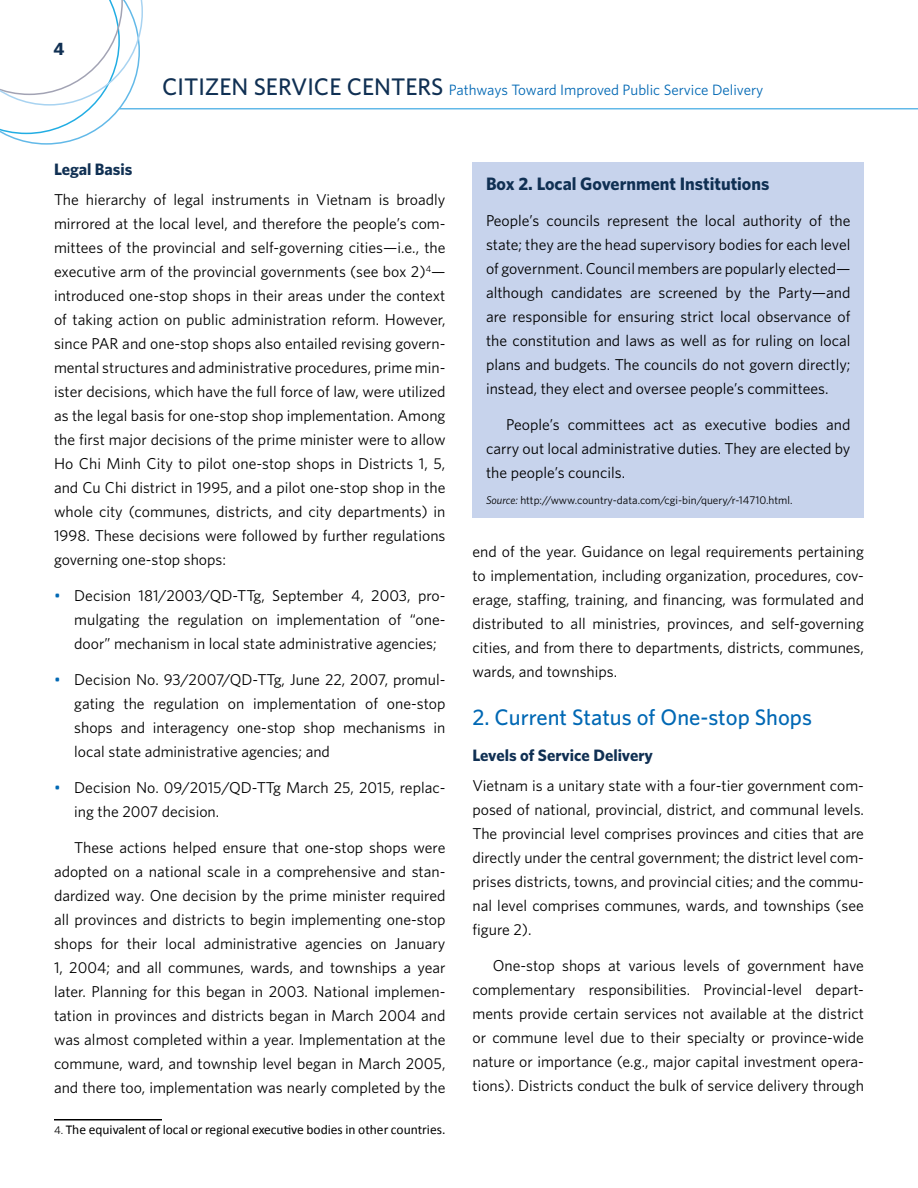
<style>
.page{position:relative;width:918px;height:1188px;background:#fff}
.page>*{position:absolute;margin:0;border:0;box-sizing:border-box;transform-origin:0 0}
.t1{font:500 22.5px "Whitney HTF";color:#0068b4}
.t2{font:700 18px "Whitney HTF";color:#103053}
.t3{font:700 16.5px "Whitney HTF";color:#103053}
.t4{font:15.75px/24px "Whitney HTF";color:#000;text-align:justify}
.t5{font:15px "Whitney HTF";color:#0068b4}
.t6{font:13.5px "Calibri";color:#000}
.t7{font:11.25px "Whitney HTF";color:#000}
.s1{font-weight:500;font-size:24px;color:#103053}
.s2{color:#0068b4}
.s3{font-family:"Whitney HTF";font-size:11.25px}
.s4{font-style:italic}
</style>
<div class="page">
<svg style="left:0;top:0;width:143px;height:145px"></svg>
<hr style="left:119px;top:108px;width:799px;height:2px;background:#62b9e8">
<hr style="left:54px;top:1119px;width:108px;height:1px;background:#000">
<div style="left:472px;top:162px;width:392px;height:356px;background:#c7d3ec"></div>
<p class="t2" style="left:54px;top:38px;width:12px">4</p>
<p class="t5" style="left:162px;top:81px;width:603px"><span class="s1">Citizen Service Centers</span> Pathways Toward Improved Public Service Delivery</p>
<p class="t3" style="left:54px;top:159px;width:80px">Legal Basis</p>
<p class="t4" style="left:54px;top:187px;width:393px">The hierarchy of legal instruments in Vietnam is broadly mirrored at the local level, and therefore the people’s com&shy;mittees of the provincial and self-governing cities—i.e., the executive arm of the provincial governments (see box 2)<sup>4</sup>— introduced one-stop shops in their areas under the context of taking action on public administration reform. However, since PAR and one-stop shops also entailed revising govern&shy;mental structures and administrative procedures, prime min&shy;ister decisions, which have the full force of law, were utilized as the legal basis for one-stop shop implementation. Among the first major decisions of the prime minister were to allow Ho Chi Minh City to pilot one-stop shops in Districts 1, 5, and Cu Chi district in 1995, and a pilot one-stop shop in the whole city (communes, districts, and city departments) in 1998. These decisions were followed by further regulations governing one-stop shops:</p>
<p class="t4" style="left:74px;top:583px;width:373px;text-indent:-20px"><span class="s2">•</span> Decision 181/2003/QD-TTg, September 4, 2003, pro&shy;mulgating the regulation on implementation of “one&shy;door” mechanism in local state administrative agencies;</p>
<p class="t4" style="left:74px;top:667px;width:373px;text-indent:-20px"><span class="s2">•</span> Decision No. 93/2007/QD-TTg, June 22, 2007, promul&shy;gating the regulation on implementation of one-stop shops and interagency one-stop shop mechanisms in local state administrative agencies; and</p>
<p class="t4" style="left:74px;top:775px;width:373px;text-indent:-20px"><span class="s2">•</span> Decision No. 09/2015/QD-TTg March 25, 2015, replac&shy;ing the 2007 decision.</p>
<p class="t4" style="left:54px;top:835px;width:393px;text-indent:20px">These actions helped ensure that one-stop shops were adopted on a national scale in a comprehensive and stan&shy;dardized way. One decision by the prime minister required all provinces and districts to begin implementing one-stop shops for their local administrative agencies on January 1, 2004; and all communes, wards, and townships a year later. Planning for this began in 2003. National implemen&shy;tation in provinces and districts began in March 2004 and was almost completed within a year. Implementation at the commune, ward, and township level began in March 2005, and there too, implementation was nearly completed by the</p>
<p class="t6" style="left:54px;top:1121px;width:393px"><span class="s3">4.</span> The equivalent of local or regional executive bodies in other countries.</p>
<p class="t2" style="left:486px;top:173px;width:285px">Box 2. Local Government Institutions</p>
<p class="t4" style="left:486px;top:208px;width:366px">People’s councils represent the local authority of the state; they are the head supervisory bodies for each level of government. Council members are popularly elected— although candidates are screened by the Party—and are responsible for ensuring strict local observance of the constitution and laws as well as for ruling on local plans and budgets. The councils do not govern directly; instead, they elect and oversee people’s committees.</p>
<p class="t4" style="left:486px;top:412px;width:366px;text-indent:20px">People’s committees act as executive bodies and carry out local administrative duties. They are elected by the people’s councils.</p>
<p class="t7" style="left:486px;top:494px;width:308px"><span class="s4">Source:</span> http://www.country-data.com/cgi-bin/query/r-14710.html.</p>
<p class="t4" style="left:472px;top:539px;width:393px">end of the year. Guidance on legal requirements pertaining to implementation, including organization, procedures, cov&shy;erage, staffing, training, and financing, was formulated and distributed to all ministries, provinces, and self-governing cities, and from there to departments, districts, communes, wards, and townships.</p>
<h1 class="t1" style="left:472px;top:704px;width:341px">2. Current Status of One-stop Shops</h1>
<p class="t3" style="left:472px;top:746px;width:182px">Levels of Service Delivery</p>
<p class="t4" style="left:472px;top:773px;width:393px">Vietnam is a unitary state with a four-tier government com&shy;posed of national, provincial, district, and communal levels.<br>The provincial level comprises provinces and cities that are directly under the central government; the district level com&shy;prises districts, towns, and provincial cities; and the commu&shy;nal level comprises communes, wards, and townships (see figure 2).</p>
<p class="t4" style="left:472px;top:953px;width:393px;text-indent:20px">One-stop shops at various levels of government have complementary responsibilities. Provincial-level depart&shy;ments provide certain services not available at the district or commune level due to their specialty or province-wide nature or importance (e.g., major capital investment opera&shy;tions). Districts conduct the bulk of service delivery through</p>
</div>
